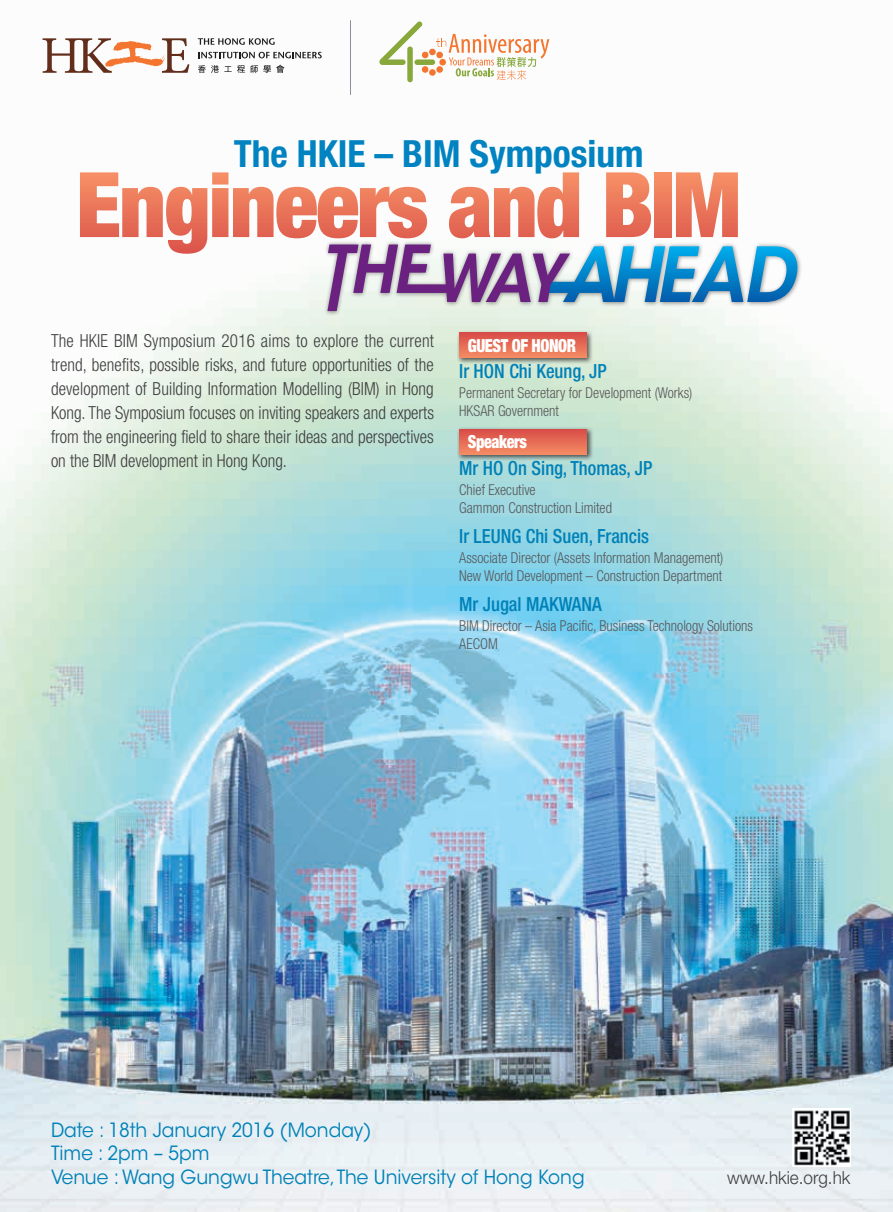
<style>
.page{position:relative;width:893px;height:1212px;background:#fff}
.page>*{position:absolute;margin:0;border:0;box-sizing:border-box;transform-origin:0 0}
.t1{font:700 condensed 37.5px "Helvetica Neue LT Std";color:#0083c0}
.t2{font:19.5px/23.4px "ITC Avant Garde Std";color:#0081b7;scale:.95 1}
.t3{font:500 condensed 19.5px "Helvetica Neue LT Std";color:#0081b7;scale:.95 1}
.t4{font:300 condensed 18px/24px "Helvetica Neue LT Std";color:#3e3e3f;text-align:justify;scale:.95 1}
.t5{font:900 condensed 18px "Helvetica Neue LT Std";letter-spacing:-.025em;color:#fff;scale:.9 1}
.t6{font:300 18px "Helvetica Neue LT Std";color:#3e3e3f;scale:.95 1}
.t7{font:300 condensed 15px/18px "Helvetica Neue LT Std";color:#57585a;scale:.95 1}
</style>
<div class="page">
<img style="left:0;top:38px;width:893px;height:1174px">
<div style="left:407px;top:47px;width:6px;height:35px;background:#88a83c;border-radius:3px"></div>
<svg style="left:379px;top:21px;width:170px;height:59px"></svg>
<svg style="left:43px;top:38px;width:69px;height:35px"></svg>
<svg style="left:162px;top:38px;width:27px;height:35px"></svg>
<svg style="left:198px;top:38px;width:77px;height:7px"></svg>
<svg style="left:198px;top:52px;width:124px;height:6px"></svg>
<svg style="left:198px;top:65px;width:47px;height:8px"></svg>
<svg style="left:251px;top:65px;width:33px;height:8px"></svg>
<img style="left:104px;top:39px;width:66px;height:29px">
<hr style="left:350px;top:20px;width:1px;height:75px;background:#889198">
<div style="left:457px;top:330px;width:136px;height:34px;background:#231f20;opacity:.75"></div>
<div style="left:459px;top:332px;width:128px;height:26px;background:linear-gradient(to bottom,#d74a47,#f38a63)"></div>
<div style="left:457px;top:426px;width:136px;height:35px;background:#231f20;opacity:.75"></div>
<div style="left:459px;top:429px;width:128px;height:26px;background:linear-gradient(to bottom,#d74c47,#f48a63)"></div>
<div style="left:324px;top:241px;width:479px;height:75px;background:#231f20;opacity:.5"></div>
<svg style="left:80px;top:172px;width:718px;height:139px"></svg>
<img style="left:793px;top:1109px;width:57px;height:57px">
<h1 class="t1" style="left:234px;top:131px;width:411px">The HKIE – BIM Symposium</h1>
<p class="t4" style="left:51px;top:329px;width:405px">The HKIE BIM Symposium 2016 aims to explore the current trend, benefits, possible risks, and future opportunities of the development of Building Information Modelling (BIM) in Hong Kong. The Symposium focuses on inviting speakers and experts from the engineering field to share their ideas and perspectives on the BIM development in Hong Kong.</p>
<p class="t5" style="left:468px;top:334px;width:122px">GUEST OF HONOR</p>
<p class="t3" style="left:459px;top:359px;width:157px">Ir HON Chi Keung, JP</p>
<p class="t7" style="left:459px;top:383px;width:247px">Permanent Secretary for Development (Works)<br>HKSAR Government</p>
<p class="t5" style="left:468px;top:431px;width:67px">Speakers</p>
<p class="t3" style="left:459px;top:456px;width:205px">Mr HO On Sing, Thomas, JP</p>
<p class="t7" style="left:459px;top:480px;width:162px">Chief Executive<br>Gammon Construction Limited</p>
<p class="t3" style="left:459px;top:524px;width:201px">Ir LEUNG Chi Suen, Francis</p>
<p class="t7" style="left:459px;top:548px;width:279px">Associate Director (Assets Information Management)<br>New World Development – Construction Department</p>
<p class="t3" style="left:459px;top:592px;width:151px">Mr Jugal MAKWANA</p>
<p class="t7" style="left:459px;top:616px;width:311px">BIM Director – Asia Pacific, Business Technology Solutions<br>AECOM</p>
<p class="t2" style="left:51px;top:1118px;width:563px">Date : 18th January 2016 (Monday)<br>Time : 2pm – 5pm<br>Venue : Wang Gungwu Theatre, The University of Hong Kong</p>
<p class="t6" style="left:727px;top:1167px;width:131px">www.hkie.org.hk</p>
</div>
